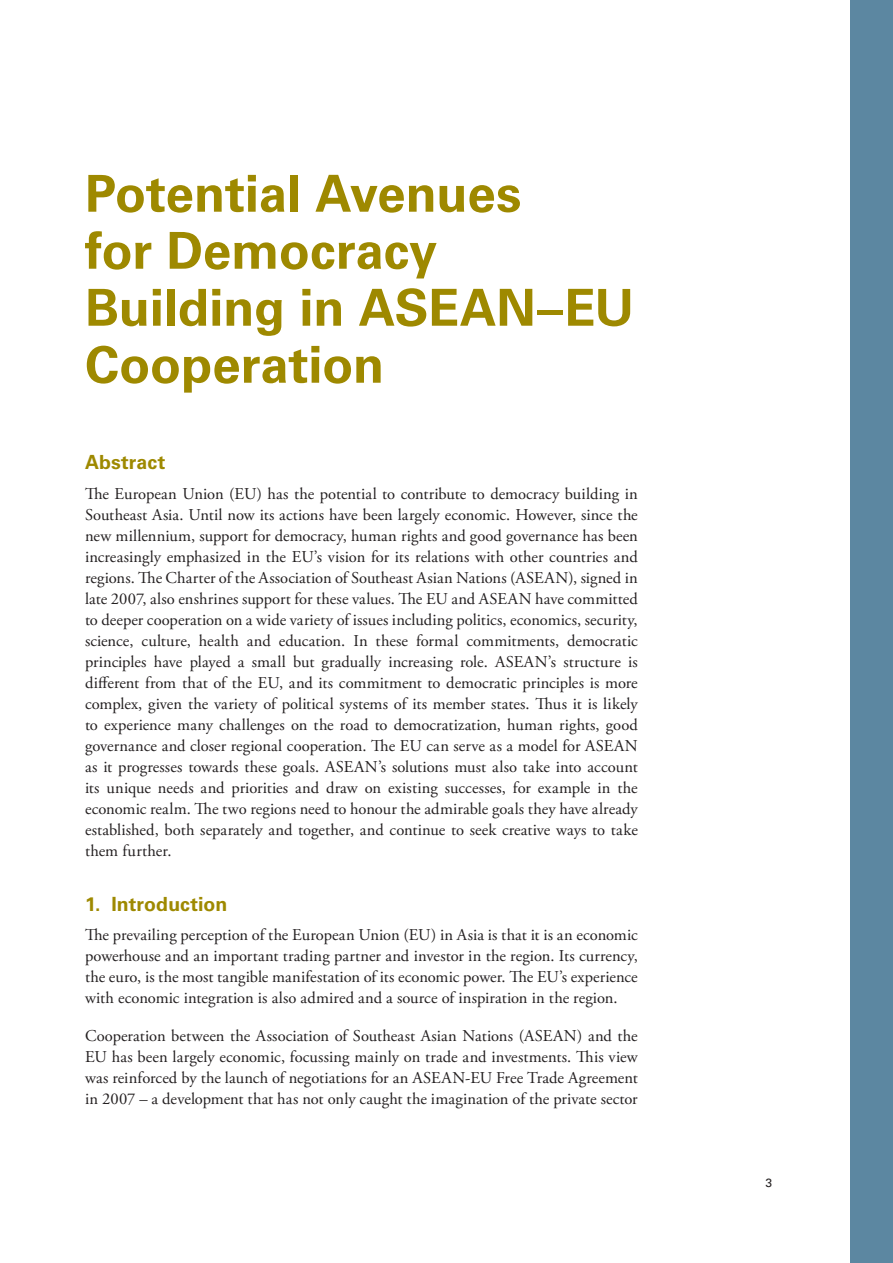
<style>
.page{position:relative;width:893px;height:1263px;background:#fff}
.page>*{position:absolute;margin:0;border:0;box-sizing:border-box;transform-origin:0 0}
.Rubrik_34_38{font:700 51px/57px "Univers LT Std";letter-spacing:-.005em;color:#9e8900}
.Underrubrik{font:700 19.5px "Univers LT Std";letter-spacing:.005em;color:#9e8900}
.Brödtext{font:16.5px/21px "Adobe Garamond Pro";letter-spacing:.005em;color:#231f20;text-align:justify}
.t1{font:12px "Univers LT Std";color:#231f20}
</style>
<div class="page">
<div style="left:850px;top:0;width:43px;height:1263px;background:#5c87a1"></div>
<p class="Rubrik_34_38" style="left:85px;top:166px;width:551px">Potential Avenues<br>for Democracy<br>Building in ASEAN–EU<br>Cooperation</p>
<p class="Underrubrik" style="left:85px;top:451px;width:82px">Abstract</p>
<p class="Brödtext" style="left:85px;top:483px;width:554px">The European Union (EU) has the potential to contribute to democracy building in Southeast Asia. Until now its actions have been largely economic. However, since the new millennium, support for democracy, human rights and good governance has been increasingly emphasized in the EU’s vision for its relations with other countries and regions. The Charter of the Association of Southeast Asian Nations (ASEAN), signed in late 2007, also enshrines support for these values. The EU and ASEAN have committed to deeper cooperation on a wide variety of issues including politics, economics, security, science, culture, health and education. In these formal commitments, democratic principles have played a small but gradually increasing role. ASEAN’s structure is different from that of the EU, and its commitment to democratic principles is more complex, given the variety of political systems of its member states. Thus it is likely to experience many challenges on the road to democratization, human rights, good governance and closer regional cooperation. The EU can serve as a model for ASEAN as it progresses towards these goals. ASEAN’s solutions must also take into account its unique needs and priorities and draw on existing successes, for example in the economic realm. The two regions need to honour the admirable goals they have already established, both separately and together, and continue to seek creative ways to take them further.</p>
<p class="Underrubrik" style="left:85px;top:892px;width:144px">1. Introduction</p>
<p class="Brödtext" style="left:85px;top:925px;width:554px">The prevailing perception of the European Union (EU) in Asia is that it is an economic powerhouse and an important trading partner and investor in the region. Its currency, the euro, is the most tangible manifestation of its economic power. The EU’s experience with economic integration is also admired and a source of inspiration in the region.</p>
<p class="Brödtext" style="left:85px;top:1026px;width:554px">Cooperation between the Association of Southeast Asian Nations (ASEAN) and the EU has been largely economic, focussing mainly on trade and investments. This view was reinforced by the launch of negotiations for an ASEAN-EU Free Trade Agreement in 2007 – a development that has not only caught the imagination of the private sector</p>
<p class="t1" style="left:765px;top:1175px;width:8px">3</p>
</div>
